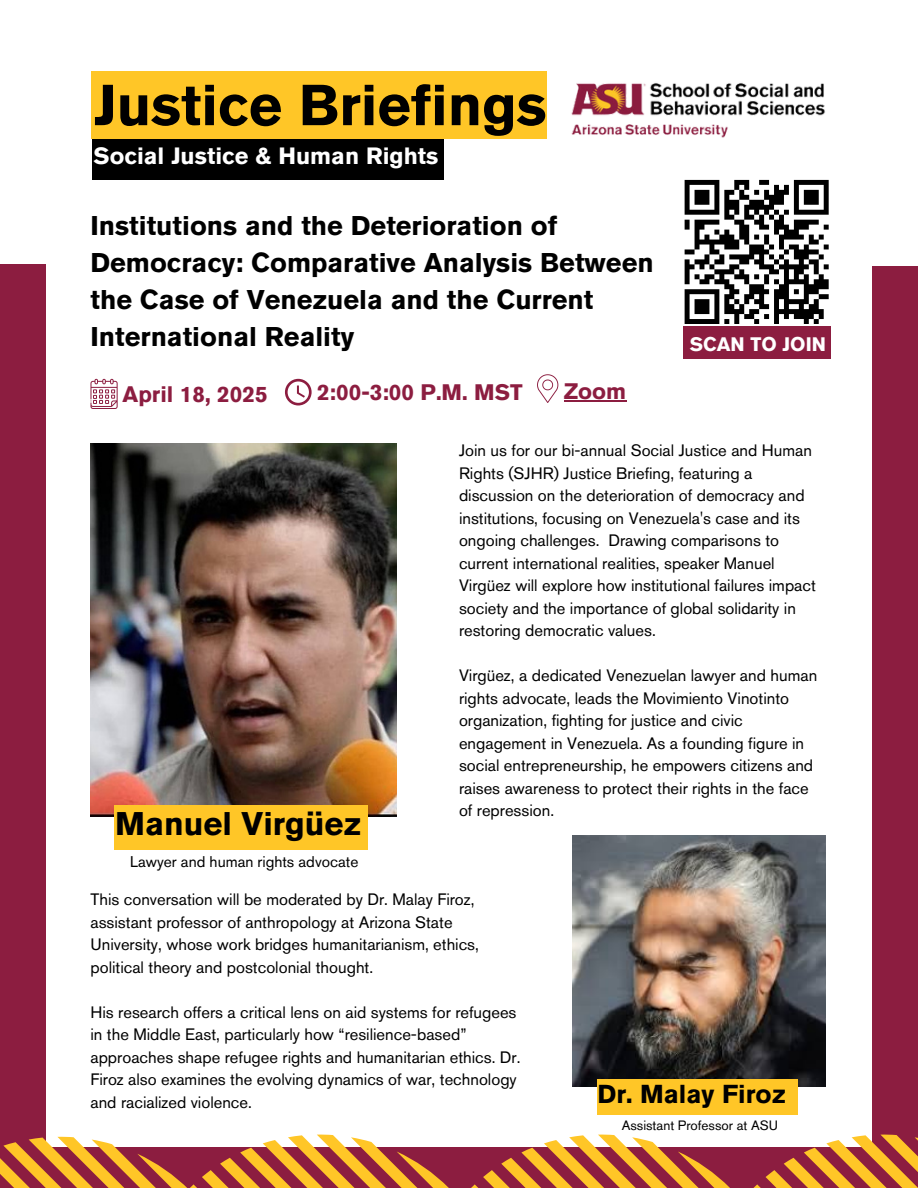
<style>
.page{position:relative;width:918px;height:1188px;background:#fff}
.page>*{position:absolute;margin:0;border:0;box-sizing:border-box;transform-origin:0 0}
.t1{font:700 57.15px "Akzidenz Grotesk Pro";color:#000}
.t2{font:700 32.7px "Akzidenz Grotesk Pro";color:#000}
.t3{font:700 27px/37.2px "Akzidenz Grotesk Pro";color:#000}
.t4{font:700 25.8px "Akzidenz Grotesk Pro";color:#000}
.t5{font:700 23.55px "Akzidenz Grotesk Pro";color:#fff}
.t6{font:700 22.35px "Akzidenz Grotesk Pro";color:#8c1d40}
.t7{font:700 19.5px "Akzidenz Grotesk Pro";color:#fff}
.t8{font:16.5px/22.5px "Akzidenz Grotesk Pro";color:#000}
.t9{font:15.45px "Akzidenz Grotesk Pro";color:#000}
.t10{font:13.5px "Akzidenz Grotesk Pro";color:#000}
</style>
<div class="page">
<div style="left:92px;top:139px;width:352px;height:41px;background:#000"></div>
<div style="left:92px;top:72px;width:455px;height:67px;background:#ffc627"></div>
<div style="left:0;top:264px;width:45px;height:924px;background:#8c1d40"></div>
<img style="left:90px;top:443px;width:307px;height:374px">
<div style="left:114px;top:805px;width:253px;height:45px;background:#ffc627"></div>
<img style="left:573px;top:835px;width:253px;height:252px">
<div style="left:597px;top:1080px;width:201px;height:35px;background:#ffc627"></div>
<div style="left:873px;top:266px;width:45px;height:922px;background:#8c1d40"></div>
<svg style="left:285px;top:379px;width:27px;height:26px"></svg>
<svg style="left:90px;top:379px;width:27px;height:30px"></svg>
<svg style="left:537px;top:374px;width:21px;height:29px"></svg>
<hr style="left:564px;top:400px;width:62px;height:1px;background:#8c1d40">
<svg style="left:0;top:1134px;width:918px;height:54px"></svg>
<img style="left:571px;top:83px;width:254px;height:55px">
<svg style="left:684px;top:179px;width:145px;height:145px"></svg>
<div style="left:683px;top:326px;width:147px;height:32px;background:#8c1d40"></div>
<h1 class="t1" style="left:94px;top:82px;width:454px">Justice Briefings</h1>
<p class="t5" style="left:94px;top:147px;width:346px">Social Justice &amp; Human Rights</p>
<p class="t3" style="left:90px;top:209px;width:565px">Institutions and the Deterioration of Democracy: Comparative Analysis Between the Case of Venezuela and the Current International Reality</p>
<p class="t6" style="left:123px;top:385px;width:147px">April 18, 2025</p>
<h3 class="t6" style="left:317px;top:383px;width:207px">2:00-3:00 P.M. MST</h3>
<h4 class="t6" style="left:564px;top:382px;width:64px">Zoom</h4>
<h6 class="t7" style="left:690px;top:336px;width:138px">SCAN TO JOIN</h6>
<h2 class="t2" style="left:115px;top:810px;width:248px">Manuel Virgüez</h2>
<p class="t9" style="left:130px;top:856px;width:230px">Lawyer and human rights advocate</p>
<h4 class="t8" style="left:459px;top:441px;width:358px">Join us for our bi-annual Social Justice and Human Rights (SJHR) Justice Briefing, featuring a discussion on the deterioration of democracy and institutions, focusing on Venezuela's case and its ongoing challenges. Drawing comparisons to current international realities, speaker Manuel Virgüez will explore how institutional failures impact society and the importance of global solidarity in restoring democratic values.</h4>
<p class="t8" style="left:459px;top:666px;width:360px">Virgüez, a dedicated Venezuelan lawyer and human rights advocate, leads the Movimiento Vinotinto organization, fighting for justice and civic engagement in Venezuela. As a founding figure in social entrepreneurship, he empowers citizens and raises awareness to protect their rights in the face of repression.</p>
<h2 class="t8" style="left:90px;top:890px;width:390px">This conversation will be moderated by Dr. Malay Firoz, assistant professor of anthropology at Arizona State University, whose work bridges humanitarianism, ethics, political theory and postcolonial thought.</h2>
<p class="t8" style="left:90px;top:1003px;width:432px">His research offers a critical lens on aid systems for refugees in the Middle East, particularly how “resilience-based” approaches shape refugee rights and humanitarian ethics. Dr.<br>Firoz also examines the evolving dynamics of war, technology and racialized violence.</p>
<p class="t4" style="left:598px;top:1084px;width:190px">Dr. Malay Firoz</p>
<p class="t10" style="left:622px;top:1120px;width:158px">Assistant Professor at ASU</p>
</div>
